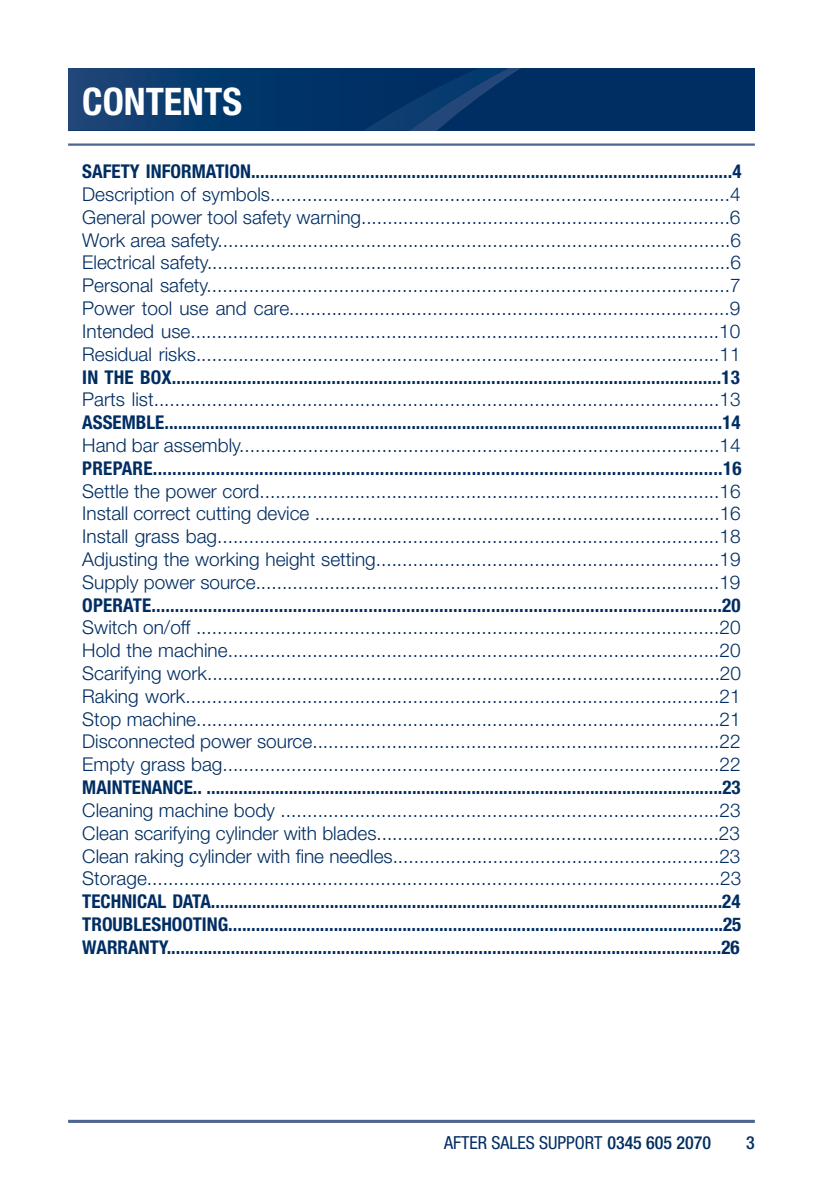
<style>
.page{position:relative;width:823px;height:1191px;background:#fff}
.page>*{position:absolute;margin:0;border:0;box-sizing:border-box;transform-origin:0 0}
.t1{font:700 condensed 38px "Helvetica Neue LT Std";color:#fff}
.t2{font:300 19px/22.8px "Helvetica Neue LT Std";color:#002d62;text-align:justify}
.t3{font:700 condensed 19px/22.8px "Helvetica Neue LT Std";color:#002d62;text-align:justify}
.t4{font:condensed 18px "Helvetica Neue LT Std";color:#002d62}
.t5{font:500 condensed 18px "Helvetica Neue LT Std";color:#002d62}
.s1{font-weight:500}
</style>
<div class="page">
<svg style="left:68px;top:68px;width:686px;height:62px;background:#053468"></svg>
<svg style="left:68px;top:1119px;width:686px;height:4px;background:#7587aa"></svg>
<hr style="left:68px;top:143px;width:686px;height:3px;background:#4f6693">
<h1 class="t1" style="left:82px;top:88px;width:161px">CONTENTS</h1>
<p class="t3" style="left:82px;top:162px;width:660px">SAFETY INFORMATION.........................................................................................................4</p>
<p class="t2" style="left:82px;top:185px;width:660px">Description of symbols.......................................................................................4<br>General power tool safety warning......................................................................6<br>Work area safety.................................................................................................6<br>Electrical safety...................................................................................................6<br>Personal safety...................................................................................................7<br>Power tool use and care...................................................................................9<br>Intended use....................................................................................................10<br>Residual risks...................................................................................................11</p>
<p class="t3" style="left:82px;top:367px;width:658px">IN THE BOX.....................................................................................................................13</p>
<p class="t2" style="left:82px;top:390px;width:659px">Parts list...........................................................................................................13</p>
<p class="t3" style="left:82px;top:413px;width:659px">ASSEMBLE..........................................................................................................................14</p>
<p class="t2" style="left:82px;top:436px;width:659px">Hand bar assembly...........................................................................................14</p>
<p class="t3" style="left:82px;top:459px;width:660px">PREPARE......................................................................................................................16</p>
<p class="t2" style="left:82px;top:482px;width:659px">Settle the power cord.......................................................................................16<br>Install correct cutting device .............................................................................16<br>Install grass bag...............................................................................................18<br>Adjusting the working height setting.................................................................19<br>Supply power source........................................................................................19</p>
<p class="t3" style="left:82px;top:595px;width:659px">OPERATE.........................................................................................................................20</p>
<p class="t2" style="left:82px;top:618px;width:660px">Switch on/off ...................................................................................................20<br>Hold the machine.............................................................................................20<br>Scarifying work.................................................................................................20<br>Raking work.....................................................................................................21<br>Stop machine...................................................................................................21<br>Disconnected power source.............................................................................22<br>Empty grass bag..............................................................................................22</p>
<p class="t3" style="left:82px;top:778px;width:659px">MAINTENANCE.. .................................................................................................................23</p>
<p class="t2" style="left:82px;top:801px;width:660px">Cleaning machine body ...................................................................................23<br>Clean scarifying cylinder with blades.................................................................23<br>Clean raking cylinder with fine needles..............................................................23<br>Storage............................................................................................................23</p>
<p class="t3" style="left:82px;top:892px;width:660px">TECHNICAL DATA................................................................................................................24<br>TROUBLESHOOTING............................................................................................................25<br>WARRANTY.........................................................................................................................26</p>
<p class="t4" style="left:444px;top:1132px;width:268px">AFTER SALES SUPPORT <span class="s1">0345 605 2070</span></p>
<p class="t5" style="left:745px;top:1132px;width:10px">3</p>
</div>
